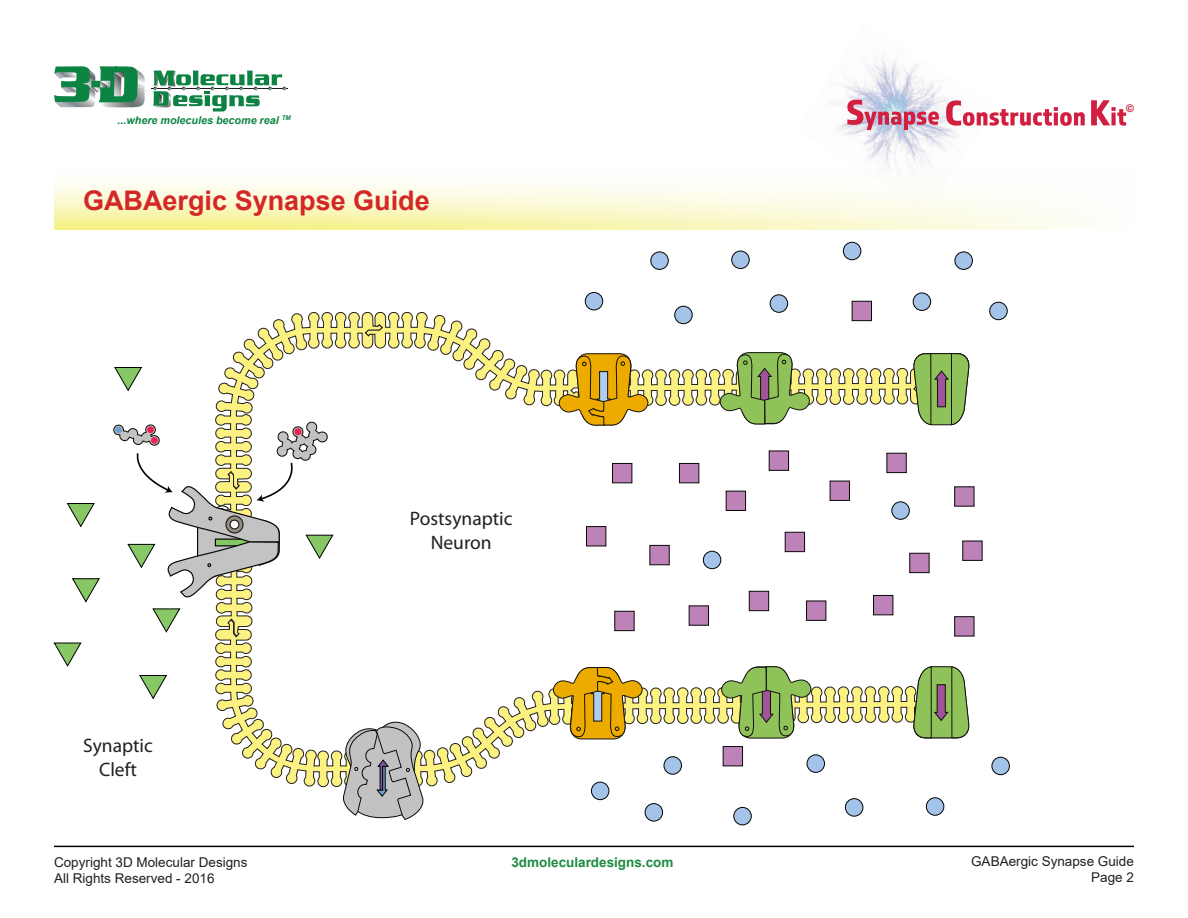
<style>
.page{position:relative;width:1188px;height:918px;background:#fff}
.page>*{position:absolute;margin:0;border:0;box-sizing:border-box;transform-origin:0 0}
.t1{font:700 27px "Arial";color:#d32728}
.t2{font:19.5px/23.4px "Myriad Pro";color:#231f20;text-align:center}
.t3{font:13.5px/16.2px "Arial";color:#231f20}
.t4{font:700 13.5px "Arial";color:#1f8b43}
.t5{font:italic 700 10.8px "Arial";color:#0c8342}
.t6{font:800 condensed 10.5px "Tw Cen";color:#d21e3f}
</style>
<div class="page">
<hr style="left:54px;top:846px;width:1080px;height:1px;background:#040503">
<div style="left:955px;top:252px;width:17px;height:17px;background:#a3c4e8;border-radius:50%"></div>
<div style="left:955px;top:252px;width:18px;height:18px;border:1px solid #030303;border-radius:50%"></div>
<div style="left:990px;top:302px;width:17px;height:18px;background:#a3c4e8;border-radius:50%"></div>
<div style="left:989px;top:302px;width:19px;height:18px;border:1px solid #030303;border-radius:50%"></div>
<div style="left:843px;top:242px;width:18px;height:18px;background:#a3c4e8;border-radius:50%"></div>
<div style="left:843px;top:242px;width:18px;height:18px;border:1px solid #030303;border-radius:50%"></div>
<div style="left:651px;top:252px;width:17px;height:17px;background:#a3c4e8;border-radius:50%"></div>
<div style="left:650px;top:252px;width:19px;height:18px;border:1px solid #030303;border-radius:50%"></div>
<div style="left:732px;top:251px;width:17px;height:18px;background:#a3c4e8;border-radius:50%"></div>
<div style="left:731px;top:251px;width:19px;height:18px;border:1px solid #030303;border-radius:50%"></div>
<div style="left:645px;top:803px;width:18px;height:19px;border:1px solid #030303;border-radius:50%"></div>
<svg style="left:734px;top:807px;width:17px;height:18px"></svg>
<div style="left:733px;top:807px;width:19px;height:18px;border:1px solid #030303;border-radius:50%"></div>
<div style="left:992px;top:757px;width:17px;height:18px;background:#a3c4e8;border-radius:50%"></div>
<div style="left:992px;top:757px;width:18px;height:18px;border:1px solid #030303;border-radius:50%"></div>
<div style="left:954px;top:486px;width:20px;height:21px;background:#bd82b8"></div>
<div style="left:962px;top:541px;width:21px;height:20px;background:#bd82b8;border:1px solid #0a0808"></div>
<div style="left:954px;top:616px;width:20px;height:20px;background:#bd82b8"></div>
<svg style="left:72px;top:578px;width:28px;height:24px"></svg>
<svg style="left:67px;top:503px;width:28px;height:24px"></svg>
<svg style="left:54px;top:642px;width:27px;height:25px"></svg>
<svg style="left:113px;top:292px;width:857px;height:528px"></svg>
<svg style="left:226px;top:516px;width:17px;height:17px"></svg>
<div style="left:225px;top:515px;width:19px;height:19px;border:1px solid #231f20;border-radius:50%"></div>
<div style="left:230px;top:520px;width:9px;height:9px;background:#fff;border-radius:50%"></div>
<div style="left:230px;top:520px;width:10px;height:10px;border:1px solid #231f20;border-radius:50%"></div>
<hr style="left:151px;top:88px;width:137px;height:1px;background:#1e1c1d">
<svg style="left:54px;top:67px;width:91px;height:40px"></svg>
<svg style="left:153px;top:71px;width:133px;height:41px"></svg>
<img style="left:831px;top:60px;width:129px;height:105px">
<svg style="left:847px;top:100px;width:92px;height:30px;background:#ce99b0"></svg>
<svg style="left:946px;top:100px;width:139px;height:26px"></svg>
<svg style="left:1091px;top:100px;width:35px;height:26px"></svg>
<svg style="left:54px;top:165px;width:1025px;height:64px"></svg>
<p class="t5" style="left:118px;top:113px;width:175px">...where molecules become real <sup>TM</sup></p>
<h1 class="t1" style="left:83px;top:181px;width:348px">GABAergic Synapse Guide</h1>
<h2 class="t2" style="left:83px;top:734px;width:71px">Synaptic<br>Cleft</h2>
<h2 class="t2" style="left:410px;top:507px;width:104px">Postsynaptic<br>Neuron</h2>
<p class="t6" style="left:1126px;top:103px;width:10px">©</p>
<p class="t3" style="left:54px;top:854px;width:195px">Copyright 3D Molecular Designs<br>All Rights Reserved - 2016</p>
<p class="t4" style="left:511px;top:852px;width:164px">3dmoleculardesigns.com</p>
<p class="t3" style="left:971px;top:853px;width:164px;text-align:right">GABAergic Synapse Guide<br>Page 2</p>
</div>
